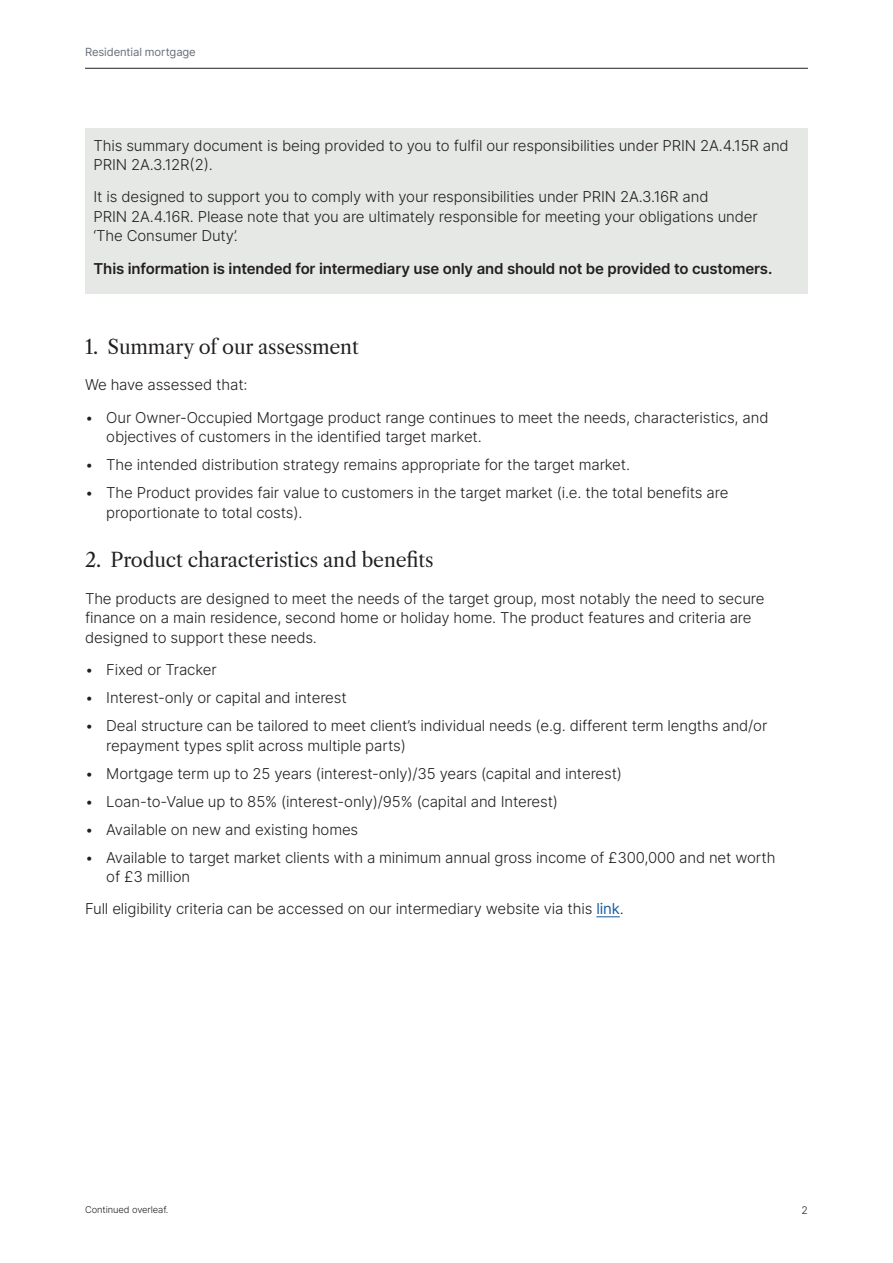
<style>
.page{position:relative;width:893px;height:1263px;background:#fff}
.page>*{position:absolute;margin:0;border:0;box-sizing:border-box;transform-origin:0 0}
.B_headings{font:19.5px "Libre Caslon Text";letter-spacing:-.01em;color:#231f20}
.body_copy{font:300 15px/19.5px "Inter";letter-spacing:-.01em;color:#231f20}
.body_copy-2{font:600 15px "Inter";letter-spacing:-.01em;color:#231f20}
.t1{font:11.25px "Inter";letter-spacing:-.01em;color:#666f7b}
.t2{font:300 10.5px "Inter";color:#231f20}
.t3{font:300 9.3px "Inter";letter-spacing:-.01em;color:#231f20}
.s1{font-weight:400;color:#175d9e}
</style>
<div class="page">
<hr style="left:85px;top:68px;width:723px;height:1px;background:#231f20">
<svg style="left:596px;top:916px;width:24px;height:1px"></svg>
<div style="left:85px;top:128px;width:723px;height:165px;background:#e5e8e5"></div>
<p class="t1" style="left:85px;top:43px;width:112px">Residential mortgage</p>
<p class="body_copy" style="left:94px;top:135px;width:697px">This summary document is being provided to you to fulfil our responsibilities under PRIN 2A.4.15R and<br>PRIN 2A.3.12R(2).</p>
<p class="body_copy" style="left:94px;top:187px;width:666px">It is designed to support you to comply with your responsibilities under PRIN 2A.3.16R and<br>PRIN 2A.4.16R. Please note that you are ultimately responsible for meeting your obligations under ‘The Consumer Duty’.</p>
<p class="body_copy-2" style="left:94px;top:257px;width:680px">This information is intended for intermediary use only and should not be provided to customers.</p>
<p class="B_headings" style="left:85px;top:335px;width:275px">1. Summary of our assessment</p>
<p class="body_copy" style="left:85px;top:375px;width:164px">We have assessed that:</p>
<p class="body_copy" style="left:106px;top:407px;width:664px;text-indent:-21px">• Our Owner-Occupied Mortgage product range continues to meet the needs, characteristics, and objectives of customers in the identified target market.</p>
<p class="body_copy" style="left:85px;top:455px;width:547px">• The intended distribution strategy remains appropriate for the target market.</p>
<p class="body_copy" style="left:106px;top:483px;width:624px;text-indent:-21px">• The Product provides fair value to customers in the target market (i.e. the total benefits are proportionate to total costs).</p>
<p class="B_headings" style="left:85px;top:548px;width:350px">2. Product characteristics and benefits</p>
<p class="body_copy" style="left:85px;top:588px;width:681px">The products are designed to meet the needs of the target group, most notably the need to secure finance on a main residence, second home or holiday home. The product features and criteria are designed to support these needs.</p>
<p class="body_copy" style="left:85px;top:659px;width:133px">• Fixed or Tracker</p>
<p class="body_copy" style="left:85px;top:687px;width:263px">• Interest-only or capital and interest</p>
<p class="body_copy" style="left:106px;top:715px;width:663px;text-indent:-21px">• Deal structure can be tailored to meet client’s individual needs (e.g. different term lengths and/or repayment types split across multiple parts)</p>
<p class="body_copy" style="left:85px;top:763px;width:539px">• Mortgage term up to 25 years (interest-only)/35 years (capital and interest)</p>
<p class="body_copy" style="left:85px;top:791px;width:475px">• Loan-to-Value up to 85% (interest-only)/95% (capital and Interest)</p>
<p class="body_copy" style="left:85px;top:819px;width:275px">• Available on new and existing homes</p>
<p class="body_copy" style="left:106px;top:847px;width:671px;text-indent:-21px">• Available to target market clients with a minimum annual gross income of £300,000 and net worth of £3 million</p>
<p class="body_copy" style="left:85px;top:899px;width:540px">Full eligibility criteria can be accessed on our intermediary website via this <span class="s1">link</span>.</p>
<p class="t3" style="left:85px;top:1202px;width:85px">Continued overleaf.</p>
<p class="t2" style="left:801px;top:1202px;width:8px">2</p>
</div>
